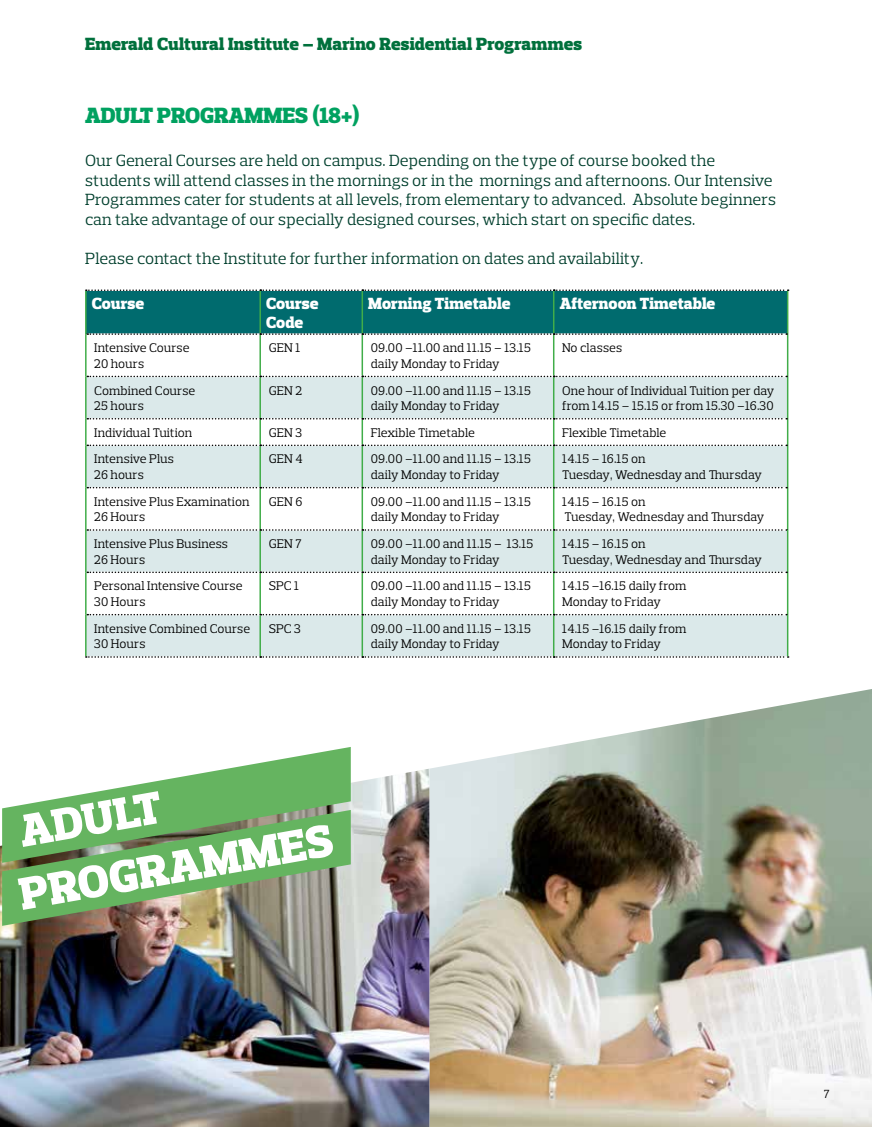
<style>
.page{position:relative;width:872px;height:1127px;background:#fff}
.page>*{position:absolute;margin:0;border:0;box-sizing:border-box;transform-origin:0 0}
.t1{font:900 46.5px/61.9px "Prelo Slab";color:#fff}
.t2{font:900 22.5px "Prelo Slab";color:#00a160}
.t3{font:900 18px "Prelo Slab";letter-spacing:.015em;color:#00703c}
.t4{font:16.5px/19.5px "Prelo Slab";color:#003f2d}
.t5{font:900 16.5px/19.5px "Prelo Slab";color:#fff}
.t6{font:12.75px/15.8px "Prelo Slab";color:#000}
.t7{font:12px "Prelo Slab";color:#000}
</style>
<div class="page">
<img style="left:1px;top:768px;width:428px;height:359px">
<img style="left:429px;top:689px;width:443px;height:438px">
<img style="left:0;top:578px;width:1px;height:549px">
<svg style="left:87px;top:377px;width:700px;height:279px;fill:#dbe9ea"></svg>
<hr style="left:85px;top:291px;width:2px;height:43px;background:#41ad49">
<hr style="left:85px;top:334px;width:2px;height:42px;background:#41ad49">
<hr style="left:259px;top:335px;width:2px;height:41px;background:#41ad49">
<hr style="left:361px;top:335px;width:2px;height:41px;background:#41ad49">
<hr style="left:553px;top:335px;width:1px;height:41px;background:#41ad49">
<hr style="left:787px;top:334px;width:1px;height:42px;background:#41ad49">
<hr style="left:85px;top:376px;width:2px;height:43px;background:#41ad49">
<hr style="left:259px;top:377px;width:2px;height:41px;background:#41ad49">
<hr style="left:361px;top:377px;width:2px;height:41px;background:#41ad49">
<hr style="left:553px;top:377px;width:1px;height:41px;background:#41ad49">
<hr style="left:787px;top:376px;width:1px;height:43px;background:#41ad49">
<hr style="left:85px;top:419px;width:2px;height:26px;background:#41ad49">
<hr style="left:85px;top:445px;width:2px;height:43px;background:#41ad49">
<hr style="left:259px;top:446px;width:2px;height:41px;background:#41ad49">
<hr style="left:361px;top:446px;width:2px;height:41px;background:#41ad49">
<hr style="left:553px;top:446px;width:1px;height:41px;background:#41ad49">
<hr style="left:787px;top:445px;width:1px;height:43px;background:#41ad49">
<hr style="left:85px;top:488px;width:2px;height:42px;background:#41ad49">
<hr style="left:259px;top:488px;width:2px;height:41px;background:#41ad49">
<hr style="left:361px;top:488px;width:2px;height:41px;background:#41ad49">
<hr style="left:553px;top:488px;width:1px;height:41px;background:#41ad49">
<hr style="left:787px;top:488px;width:1px;height:42px;background:#41ad49">
<hr style="left:85px;top:572px;width:2px;height:43px;background:#41ad49">
<hr style="left:259px;top:573px;width:2px;height:41px;background:#41ad49">
<hr style="left:361px;top:573px;width:2px;height:41px;background:#41ad49">
<hr style="left:553px;top:573px;width:1px;height:41px;background:#41ad49">
<hr style="left:787px;top:572px;width:1px;height:43px;background:#41ad49">
<svg style="left:87px;top:376px;width:700px;height:1px"></svg>
<svg style="left:87px;top:418px;width:701px;height:28px"></svg>
<svg style="left:87px;top:487px;width:700px;height:1px"></svg>
<svg style="left:86px;top:289px;width:702px;height:46px;background:#0f7173"></svg>
<hr style="left:85px;top:530px;width:2px;height:42px;background:#41ad49">
<svg style="left:87px;top:529px;width:700px;height:2px"></svg>
<hr style="left:259px;top:531px;width:2px;height:40px;background:#41ad49">
<hr style="left:361px;top:531px;width:2px;height:40px;background:#41ad49">
<hr style="left:553px;top:531px;width:1px;height:40px;background:#41ad49">
<hr style="left:787px;top:530px;width:1px;height:42px;background:#41ad49">
<svg style="left:87px;top:571px;width:700px;height:2px"></svg>
<hr style="left:85px;top:615px;width:2px;height:41px;background:#41ad49">
<hr style="left:259px;top:615px;width:2px;height:41px;background:#41ad49">
<hr style="left:361px;top:615px;width:2px;height:41px;background:#41ad49">
<hr style="left:553px;top:615px;width:1px;height:41px;background:#41ad49">
<svg style="left:87px;top:614px;width:700px;height:1px"></svg>
<svg style="left:86px;top:656px;width:702px;height:2px"></svg>
<hr style="left:787px;top:615px;width:1px;height:41px;background:#41ad49">
<svg style="left:2px;top:747px;width:349px;height:63px"></svg>
<img style="left:2px;top:810px;width:349px;height:116px">
<svg style="left:0;top:578px;width:1px;height:104px"></svg>
<div style="left:18px;top:799px;width:98px;height:48px;background:#65b460"></div>
<h3 class="t3" style="left:85px;top:33px;width:498px">Emerald Cultural Institute – Marino Residential Programmes</h3>
<h2 class="t2" style="left:85px;top:102px;width:16px">ADU</h2>
<h2 class="t2" style="left:130px;top:102px;width:43px">LT PROGRA</h2>
<h2 class="t2" style="left:245px;top:102px;width:116px">MMES (18+)</h2>
<p class="t4" style="left:85px;top:151px;width:692px">Our General Courses are held on campus. Depending on the type of course booked the students will attend classes in the mornings or in the mornings and afternoons. Our Intensive Programmes cater for students at all levels, from elementary to advanced. Absolute beginners can take advantage of our specially designed courses, which start on specific dates.</p>
<p class="t4" style="left:85px;top:249px;width:559px">Please contact the Institute for further information on dates and availability.</p>
<p class="t5" style="left:92px;top:293px;width:54px">Course</p>
<p class="t5" style="left:266px;top:293px;width:54px">Course<br>Code</p>
<p class="t5" style="left:368px;top:293px;width:144px">Morning Timetable</p>
<p class="t5" style="left:560px;top:293px;width:157px">Afternoon Timetable</p>
<p class="t6" style="left:94px;top:340px;width:97px">Intensive Course<br>20 hours</p>
<p class="t6" style="left:269px;top:340px;width:33px">GEN 1</p>
<p class="t6" style="left:371px;top:340px;width:162px">09.00 –11.00 and 11.15 – 13.15 daily Monday to Friday</p>
<p class="t6" style="left:562px;top:340px;width:61px">No classes</p>
<p class="t6" style="left:94px;top:382px;width:102px">Combined Course<br>25 hours</p>
<p class="t6" style="left:269px;top:382px;width:35px">GEN 2</p>
<p class="t6" style="left:371px;top:382px;width:162px">09.00 –11.00 and 11.15 – 13.15 daily Monday to Friday</p>
<p class="t6" style="left:562px;top:382px;width:213px">One hour of Individual Tuition per day from 14.15 – 15.15 or from 15.30 –16.30</p>
<p class="t6" style="left:94px;top:425px;width:100px">Individual Tuition</p>
<p class="t6" style="left:269px;top:425px;width:35px">GEN 3</p>
<p class="t6" style="left:371px;top:425px;width:106px">Flexible Timetable</p>
<p class="t6" style="left:562px;top:425px;width:106px">Flexible Timetable</p>
<p class="t6" style="left:94px;top:451px;width:81px">Intensive Plus<br>26 hours</p>
<p class="t6" style="left:269px;top:451px;width:36px">GEN 4</p>
<p class="t6" style="left:371px;top:451px;width:162px">09.00 –11.00 and 11.15 – 13.15 daily Monday to Friday</p>
<p class="t6" style="left:562px;top:451px;width:201px">14.15 – 16.15 on<br>Tuesday, Wednesday and Thursday</p>
<p class="t6" style="left:94px;top:493px;width:157px">Intensive Plus Examination<br>26 Hours</p>
<p class="t6" style="left:269px;top:493px;width:35px">GEN 6</p>
<p class="t6" style="left:371px;top:493px;width:162px">09.00 –11.00 and 11.15 – 13.15 daily Monday to Friday</p>
<p class="t6" style="left:562px;top:493px;width:203px">14.15 – 16.15 on<br>Tuesday, Wednesday and Thursday</p>
<p class="t6" style="left:94px;top:536px;width:135px">Intensive Plus Business<br>26 Hours</p>
<p class="t6" style="left:269px;top:536px;width:35px">GEN 7</p>
<p class="t6" style="left:371px;top:536px;width:164px">09.00 –11.00 and 11.15 – 13.15 daily Monday to Friday</p>
<p class="t6" style="left:562px;top:536px;width:201px">14.15 – 16.15 on<br>Tuesday, Wednesday and Thursday</p>
<p class="t6" style="left:94px;top:578px;width:150px">Personal Intensive Course<br>30 Hours</p>
<p class="t6" style="left:269px;top:578px;width:32px">SPC 1</p>
<p class="t6" style="left:371px;top:578px;width:162px">09.00 –11.00 and 11.15 – 13.15 daily Monday to Friday</p>
<p class="t6" style="left:562px;top:578px;width:126px">14.15 –16.15 daily from<br>Monday to Friday</p>
<p class="t6" style="left:94px;top:620px;width:157px">Intensive Combined Course<br>30 Hours</p>
<p class="t6" style="left:269px;top:620px;width:34px">SPC 3</p>
<p class="t6" style="left:371px;top:620px;width:162px">09.00 –11.00 and 11.15 – 13.15 daily Monday to Friday</p>
<p class="t6" style="left:562px;top:620px;width:126px">14.15 –16.15 daily from<br>Monday to Friday</p>
<h1 class="t1" style="left:4px;top:803px;width:319px;text-indent:107px;rotate:-10deg">LT<br>Programm es</h1>
<p class="t7" style="left:824px;top:1087px;width:7px">7</p>
</div>
